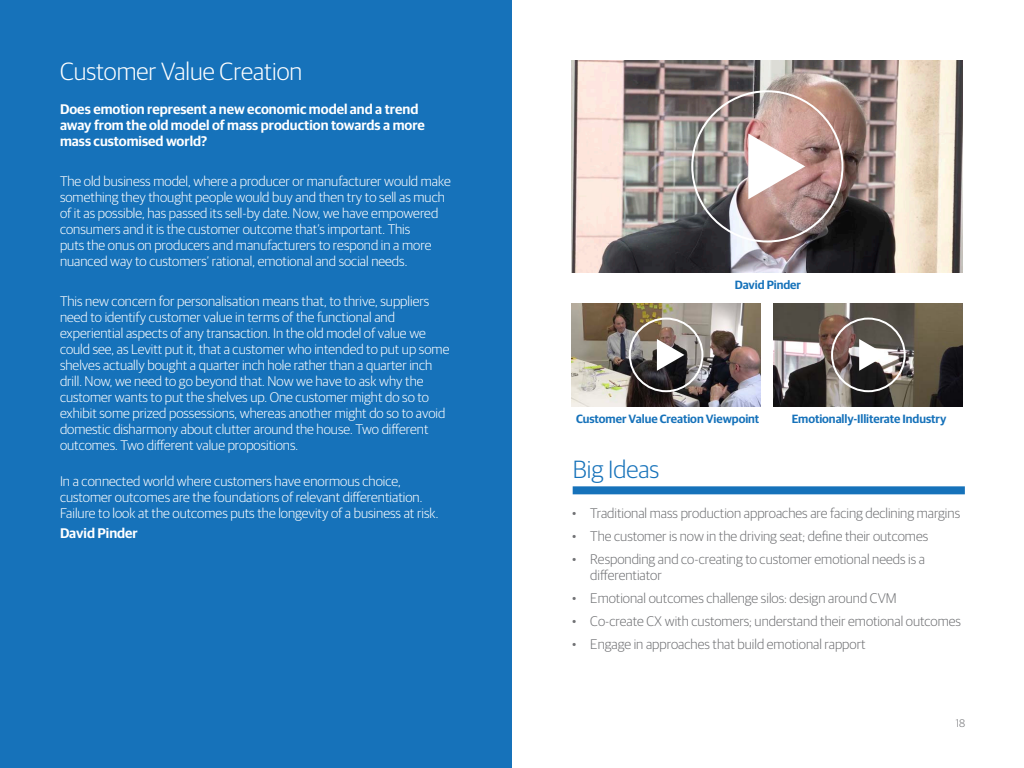
<style>
.page{position:relative;width:1024px;height:768px;background:#fff}
.page>*{position:absolute;margin:0;border:0;box-sizing:border-box;transform-origin:0 0}
.t1{font:300 25px "Guardian Sans";color:#fff}
.t2{font:300 25px "Guardian Sans";color:#1672ba}
.Body_2_14pt___white{font:300 14px/16px "Guardian Sans";color:#fff}
.t3{font:300 14px/16px "Guardian Sans";color:#717275}
.Body_2_14pt___white-2{font:600 14px/16px "Guardian Sans";color:#fff}
.Body_2_14pt___grey{font:600 12px "Guardian Sans";letter-spacing:-.005em;color:#1672ba}
.t4{font:300 11px "Guardian Sans";color:#717275}
</style>
<div class="page">
<div style="left:0;top:0;width:512px;height:768px;background:#1672ba"></div>
<img style="left:572px;top:60px;width:391px;height:213px">
<svg style="left:748px;top:134px;width:57px;height:65px"></svg>
<img style="left:572px;top:303px;width:189px;height:103px">
<div style="left:629px;top:318px;width:74px;height:74px;border:2px solid #fff;border-radius:50%"></div>
<svg style="left:657px;top:339px;width:27px;height:32px"></svg>
<img style="left:774px;top:303px;width:189px;height:103px">
<div style="left:831px;top:318px;width:75px;height:74px;border:2px solid #fff;border-radius:50%"></div>
<svg style="left:859px;top:339px;width:28px;height:32px"></svg>
<div style="left:573px;top:486px;width:392px;height:8px;background:#1672ba"></div>
<p class="t1" style="left:60px;top:54px;width:244px">Customer Value Creation</p>
<p class="Body_2_14pt___white-2" style="left:60px;top:100px;width:366px">Does emotion represent a new economic model and a trend away from the old model of mass production towards a more mass customised world?</p>
<p class="Body_2_14pt___white" style="left:60px;top:172px;width:392px">The old business model, where a producer or manufacturer would make something they thought people would buy and then try to sell as much of it as possible, has passed its sell-by date. Now, we have empowered consumers and it is the customer outcome that’s important. This<br>puts the onus on producers and manufacturers to respond in a more nuanced way to customers’ rational, emotional and social needs.</p>
<p class="Body_2_14pt___white" style="left:60px;top:292px;width:391px">This new concern for personalisation means that, to thrive, suppliers need to identify customer value in terms of the functional and experiential aspects of any transaction. In the old model of value we could see, as Levitt put it, that a customer who intended to put up some shelves actually bought a quarter inch hole rather than a quarter inch drill. Now, we need to go beyond that. Now we have to ask why the customer wants to put the shelves up. One customer might do so to exhibit some prized possessions, whereas another might do so to avoid domestic disharmony about clutter around the house. Two different outcomes. Two different value propositions.</p>
<p class="Body_2_14pt___white" style="left:60px;top:472px;width:380px">In a connected world where customers have enormous choice, customer outcomes are the foundations of relevant differentiation.<br>Failure to look at the outcomes puts the longevity of a business at risk.</p>
<p class="Body_2_14pt___white-2" style="left:60px;top:524px;width:79px">David Pinder</p>
<p class="Body_2_14pt___grey" style="left:735px;top:276px;width:68px">David Pinder</p>
<p class="Body_2_14pt___grey" style="left:576px;top:410px;width:185px">Customer Value Creation Viewpoint</p>
<p class="Body_2_14pt___grey" style="left:792px;top:410px;width:156px">Emotionally-Illiterate Industry</p>
<p class="t2" style="left:573px;top:452px;width:88px">Big Ideas</p>
<p class="t3" style="left:572px;top:504px;width:389px">• Traditional mass production approaches are facing declining margins</p>
<p class="t3" style="left:572px;top:527px;width:357px">• The customer is now in the driving seat; define their outcomes</p>
<p class="t3" style="left:590px;top:550px;width:336px;text-indent:-18px">• Responding and co-creating to customer emotional needs is a differentiator</p>
<p class="t3" style="left:572px;top:589px;width:326px">• Emotional outcomes challenge silos: design around CVM</p>
<p class="t3" style="left:572px;top:612px;width:390px">• Co-create CX with customers; understand their emotional outcomes</p>
<p class="t3" style="left:572px;top:635px;width:295px">• Engage in approaches that build emotional rapport</p>
<p class="t4" style="left:956px;top:715px;width:11px">18</p>
</div>
